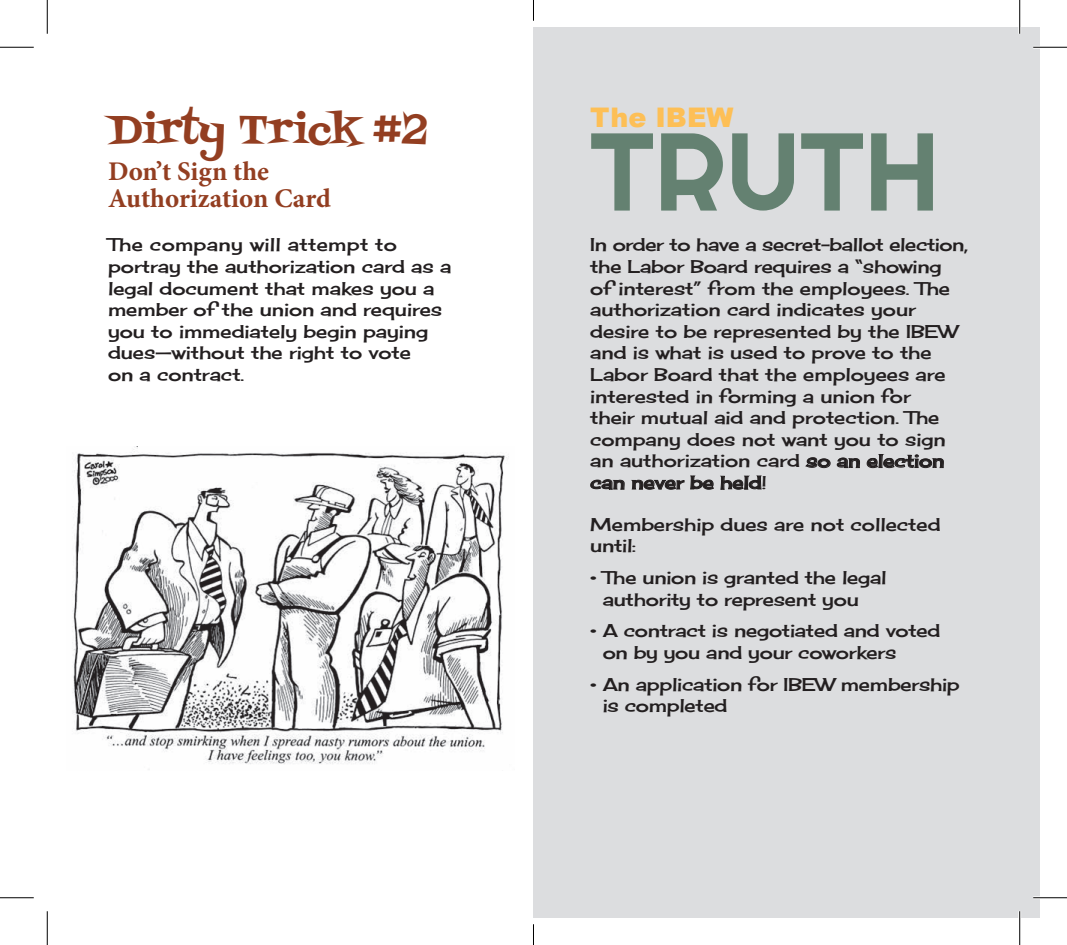
<style>
.page{position:relative;width:1067px;height:945px;background:#fff}
.page>*{position:absolute;margin:0;border:0;box-sizing:border-box;transform-origin:0 0}
.t1{font:110.25px "Righteous";color:#648171}
.t2{font:40.5px "Fontdiner Swanky";letter-spacing:-.005em;color:#933e21}
.t3{font:700 27px/27px "Minion Pro";color:#933e21}
.t4{font:900 27px "Arial";color:#fdbf56}
.t5{font:18px/21.6px "Cherry Cream Soda";color:#231f20}
</style>
<div class="page">
<div style="left:533px;top:27px;width:507px;height:891px;background:#dcdddf"></div>
<svg style="left:805px;top:457px;width:25px;height:11px"></svg>
<svg style="left:836px;top:458px;width:24px;height:10px"></svg>
<svg style="left:866px;top:454px;width:77px;height:14px"></svg>
<svg style="left:590px;top:479px;width:34px;height:11px"></svg>
<svg style="left:632px;top:480px;width:52px;height:10px"></svg>
<svg style="left:690px;top:476px;width:24px;height:14px"></svg>
<svg style="left:720px;top:475px;width:41px;height:15px"></svg>
<img style="left:72px;top:447px;width:437px;height:323px">
<hr style="left:1033px;top:46px;width:33px;height:3px;background:#fff">
<hr style="left:1033px;top:896px;width:33px;height:3px;background:#fff">
<hr style="left:1018px;top:0;width:3px;height:34px;background:#fff">
<hr style="left:1018px;top:911px;width:3px;height:34px;background:#fff">
<hr style="left:0;top:47px;width:34px;height:1px;background:#000">
<hr style="left:1033px;top:47px;width:33px;height:1px;background:#000">
<hr style="left:0;top:897px;width:34px;height:1px;background:#000">
<hr style="left:1033px;top:897px;width:33px;height:1px;background:#000">
<hr style="left:47px;top:0;width:1px;height:34px;background:#000">
<hr style="left:47px;top:911px;width:1px;height:34px;background:#000">
<hr style="left:1019px;top:0;width:1px;height:34px;background:#000">
<hr style="left:1019px;top:911px;width:1px;height:34px;background:#000">
<svg style="left:533px;top:0;width:1px;height:20px"></svg>
<svg style="left:533px;top:925px;width:1px;height:20px"></svg>
<h2 class="t2" style="left:108px;top:101px;width:321px">Dirty Trick #2</h2>
<h3 class="t3" style="left:108px;top:157px;width:224px">Don’t Sign the<br>Authorization Card</h3>
<p class="t5" style="left:108px;top:234px;width:345px">The company will attempt to portray the authorization card as a legal document that makes you a member of the union and requires you to immediately begin paying dues—without the right to vote<br>on a contract.</p>
<h3 class="t4" style="left:590px;top:98px;width:145px">The IBEW</h3>
<h1 class="t1" style="left:590px;top:102px;width:351px">truth</h1>
<p class="t5" style="left:590px;top:234px;width:379px">In order to have a secret-ballot election, the Labor Board requires a “showing<br>of interest” from the employees. The authorization card indicates your desire to be represented by the IBEW and is what is used to prove to the Labor Board that the employees are interested in forming a union for<br>their mutual aid and protection. The company does not want you to sign an authorization card so an election can never be held!</p>
<p class="t5" style="left:590px;top:513px;width:352px">Membership dues are not collected until:</p>
<p class="t5" style="left:602px;top:567px;width:285px;text-indent:-12px">• The union is granted the legal authority to represent you</p>
<p class="t5" style="left:602px;top:620px;width:339px;text-indent:-12px">• A contract is negotiated and voted on by you and your coworkers</p>
<p class="t5" style="left:602px;top:673px;width:358px;text-indent:-12px">• An application for IBEW membership is completed</p>
</div>
